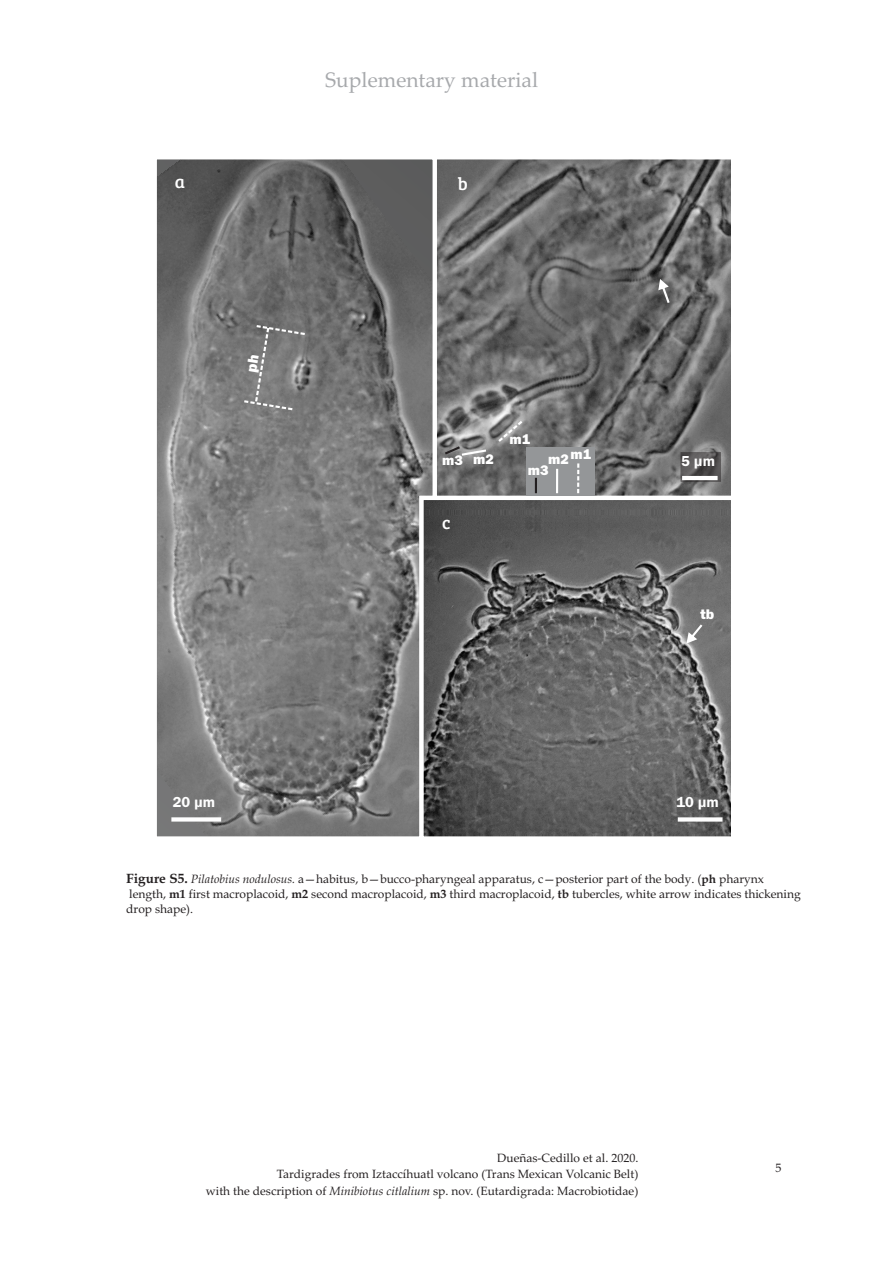
<style>
.page{position:relative;width:893px;height:1263px;background:#fff}
.page>*{position:absolute;margin:0;border:0;box-sizing:border-box;transform-origin:0 0}
.t1{font:21px "Palatino Linotype";color:#a7a9ac}
.t2{font:18px "Bree Serif";color:#fff}
.t3{font:600 15px "Franklin Gothic";color:#fff}
.t4{font:800 14.4px/13.2px "Franklin Gothic";color:#fff}
.t5{font:12px/15px "Book Antiqua";color:#231f20}
.t6{font:12px/16.2px "Palatino Linotype";color:#231f20;text-align:right}
.s1{font-weight:700;font-size:13.5px}
.s2{font-style:italic}
.s3{font-weight:700}
</style>
<div class="page">
<img style="left:439px;top:160px;width:291px;height:335px">
<div style="left:433px;top:155px;width:302px;height:345px;border:4px solid #fff"></div>
<svg style="left:156px;top:155px;width:283px;height:682px;background:#797979"></svg>
<img style="left:424px;top:501px;width:306px;height:335px">
<div style="left:419px;top:496px;width:316px;height:345px;border:4px solid #fff"></div>
<svg style="left:171px;top:817px;width:50px;height:4px"></svg>
<div style="left:678px;top:817px;width:44px;height:5px;background:#fff"></div>
<svg style="left:658px;top:279px;width:12px;height:24px"></svg>
<svg style="left:680px;top:452px;width:41px;height:30px"></svg>
<hr style="left:682px;top:476px;width:36px;height:4px;background:#fff">
<svg style="left:496px;top:418px;width:29px;height:26px"></svg>
<svg style="left:442px;top:444px;width:46px;height:13px"></svg>
<div style="left:526px;top:447px;width:68px;height:48px;background:#949698"></div>
<svg style="left:577px;top:463px;width:2px;height:30px"></svg>
<hr style="left:556px;top:469px;width:2px;height:24px;background:#fff">
<svg style="left:535px;top:478px;width:2px;height:15px"></svg>
<svg style="left:686px;top:624px;width:16px;height:19px"></svg>
<svg style="left:242px;top:324px;width:65px;height:88px;background:#818181"></svg>
<h1 class="t1" style="left:325px;top:71px;width:214px">Suplementary material</h1>
<h2 class="t2" style="left:175px;top:169px;width:12px">a</h2>
<h2 class="t2" style="left:458px;top:170px;width:12px">b</h2>
<p class="t4" style="left:509px;top:433px;width:22px">m1</p>
<p class="t4" style="left:442px;top:454px;width:53px">m3 m2</p>
<p class="t4" style="left:528px;top:451px;width:65px;text-indent:20px">m2m1 m3</p>
<h2 class="t2" style="left:442px;top:510px;width:10px">c</h2>
<p class="t3" style="left:681px;top:456px;width:35px">5 µm</p>
<p class="t4" style="left:700px;top:608px;width:15px">tb</p>
<p class="t3" style="left:173px;top:797px;width:44px">20 µm</p>
<p class="t3" style="left:676px;top:797px;width:44px">10 µm</p>
<p class="t5" style="left:126px;top:873px;width:676px"><span class="s1">Figure S5.</span> <span class="s2">Pilatobius nodulosus.</span> a—habitus, b—bucco-pharyngeal apparatus, c—posterior part of the body. (<span class="s3">ph</span> pharynx length, <span class="s3">m1</span> first macroplacoid, <span class="s3">m2</span> second macroplacoid, <span class="s3">m3</span> third macroplacoid, <span class="s3">tb</span> tubercles, white arrow indicates thickening drop shape).</p>
<p class="t6" style="left:206px;top:1151px;width:434px">Dueñas-Cedillo et al. 2020.<br>Tardigrades from Iztaccíhuatl volcano (Trans Mexican Volcanic Belt)<br>with the description of <span class="s2">Minibiotus citlalium</span> sp. nov. (Eutardigrada: Macrobiotidae)</p>
<p class="t5" style="left:775px;top:1161px;width:7px">5</p>
</div>
